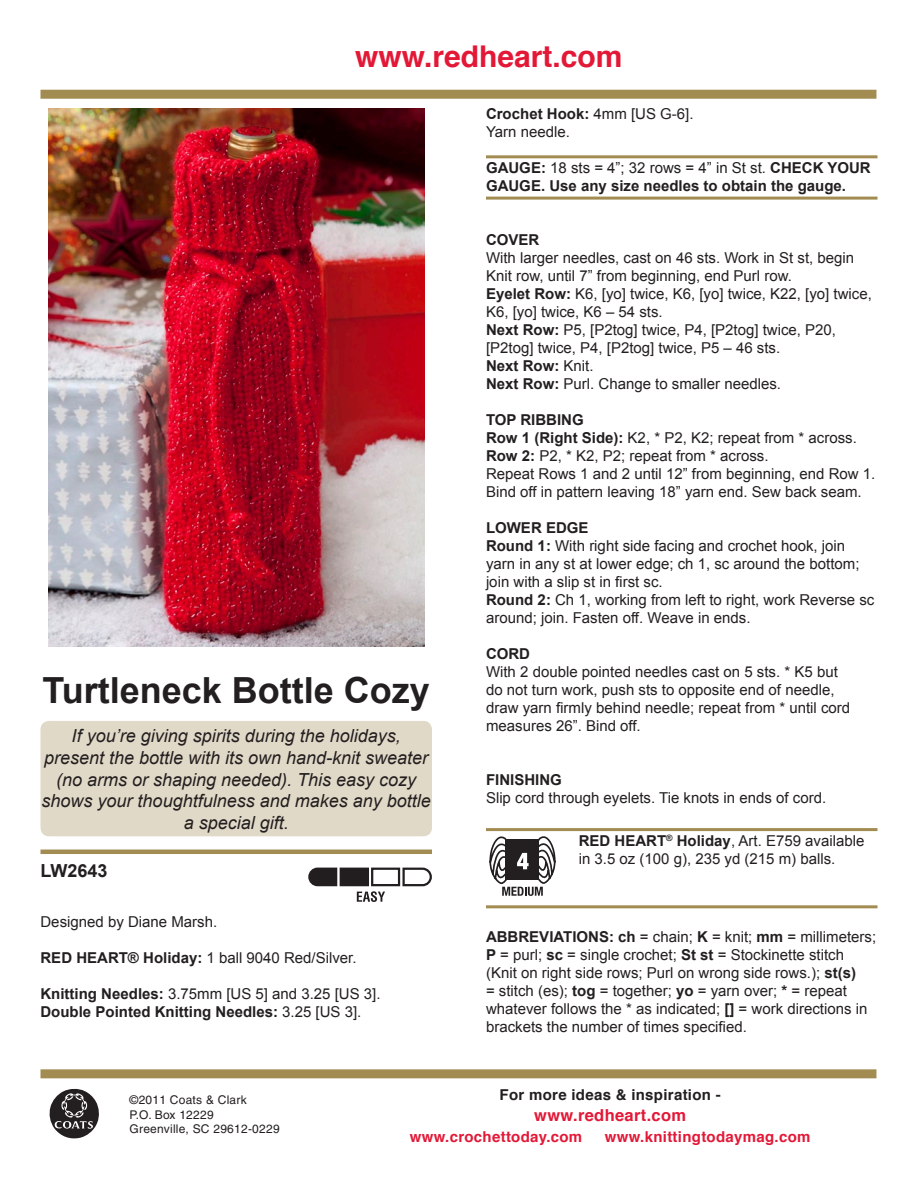
<style>
.page{position:relative;width:918px;height:1188px;background:#fff}
.page>*{position:absolute;margin:0;border:0;box-sizing:border-box;transform-origin:0 0}
.t1{font:700 36px "Arial";color:#231f20}
.t2{font:700 30px "Helvetica";color:#e31837}
.t3{font:italic 18px/21.6px "Arial";color:#231f20;text-align:center}
.t4{font:700 18px "Arial";color:#231f20}
.t5{font:700 16.5px "Helvetica";letter-spacing:.02em;color:#e31837}
.t6{font:15px/18px "Arial";color:#231f20}
.t7{font:700 15px/18px "Arial";color:#231f20}
.t8{font:700 15px "Helvetica";letter-spacing:.02em;color:#e31837}
.t9{font:700 15px "Helvetica";letter-spacing:.02em;color:#231f20}
.t10{font:12px/14.4px "Helvetica";letter-spacing:.02em;color:#231f20}
.s1{font-weight:700}
.s2{font-weight:400}
</style>
<div class="page">
<div style="left:40px;top:90px;width:836px;height:9px;background:#a28c51"></div>
<div style="left:40px;top:1069px;width:836px;height:9px;background:#a28c51"></div>
<svg style="left:49px;top:1088px;width:50px;height:51px"></svg>
<img style="left:48px;top:108px;width:376px;height:538px">
<hr style="left:40px;top:850px;width:392px;height:4px;background:#a28c51">
<svg style="left:308px;top:867px;width:124px;height:35px"></svg>
<hr style="left:486px;top:155px;width:392px;height:3px;background:#a28c51">
<hr style="left:486px;top:197px;width:392px;height:3px;background:#a28c51">
<hr style="left:486px;top:828px;width:392px;height:3px;background:#a28c51">
<hr style="left:486px;top:905px;width:392px;height:3px;background:#a28c51">
<div style="left:40px;top:721px;width:392px;height:115px;background:#e1d9c7;border-radius:9px"></div>
<svg style="left:489px;top:836px;width:67px;height:60px"></svg>
<h2 class="t2" style="left:355px;top:32px;width:269px">www.redheart.com</h2>
<h1 class="t1" style="left:43px;top:667px;width:389px">Turtleneck Bottle Cozy</h1>
<p class="t3" style="left:42px;top:726px;width:391px">If you’re giving spirits during the holidays, present the bottle with its own hand-knit sweater (no arms or shaping needed). This easy cozy shows your thoughtfulness and makes any bottle a special gift.</p>
<p class="t4" style="left:40px;top:859px;width:69px">LW2643</p>
<p class="t6" style="left:40px;top:913px;width:178px">Designed by Diane Marsh.</p>
<p class="t6" style="left:40px;top:949px;width:318px"><span class="s1">RED HEART® Holiday:</span> 1 ball 9040 Red/Silver.</p>
<p class="t7" style="left:40px;top:985px;width:342px">Knitting Needles: <span class="s2">3.75mm [US 5] and 3.25 [US 3].<br></span>Double Pointed Knitting Needles: <span class="s2">3.25 [US 3].</span></p>
<p class="t6" style="left:486px;top:105px;width:209px"><span class="s1">Crochet Hook:</span> 4mm [US G-6].<br>Yarn needle.</p>
<p class="t7" style="left:486px;top:159px;width:386px">GAUGE: <span class="s2">18 sts = 4”; 32 rows = 4” in St st.</span> CHECK YOUR<br>GAUGE. Use any size needles to obtain the gauge.</p>
<p class="t7" style="left:486px;top:231px;width:44px">Cover</p>
<p class="t6" style="left:486px;top:249px;width:387px">With larger needles, cast on 46 sts. Work in St st, begin Knit row, until 7” from beginning, end Purl row.<br><span class="s1">Eyelet Row:</span> K6, [yo] twice, K6, [yo] twice, K22, [yo] twice, K6, [yo] twice, K6 – 54 sts.<br><span class="s1">Next Row:</span> P5, [P2tog] twice, P4, [P2tog] twice, P20, [P2tog] twice, P4, [P2tog] twice, P5 – 46 sts.<br><span class="s1">Next Row:</span> Knit.<br><span class="s1">Next Row:</span> Purl. Change to smaller needles.</p>
<p class="t6" style="left:486px;top:411px;width:391px"><span class="s1">Top Ribbing<br>Row 1 (Right Side):</span> K2, * P2, K2; repeat from * across.<br><span class="s1">Row 2:</span> P2, * K2, P2; repeat from * across.<br>Repeat Rows 1 and 2 until 12” from beginning, end Row 1.<br>Bind off in pattern leaving 18” yarn end. Sew back seam.</p>
<p class="t7" style="left:486px;top:519px;width:22px">Lower</p>
<p class="t6" style="left:486px;top:519px;width:390px;text-indent:60px"><span class="s1">Edge<br>Round 1:</span> With right side facing and crochet hook, join yarn in any st at lower edge; ch 1, sc around the bottom; join with a slip st in first sc.<br><span class="s1">Round 2:</span> Ch 1, working from left to right, work Reverse sc around; join. Fasten off. Weave in ends.</p>
<p class="t7" style="left:486px;top:645px;width:23px">Cord</p>
<p class="t6" style="left:486px;top:663px;width:366px">With 2 double pointed needles cast on 5 sts. * K5 but do not turn work, push sts to opposite end of needle, draw yarn firmly behind needle; repeat from * until cord measures 26”. Bind off.</p>
<p class="t7" style="left:486px;top:771px;width:65px">Finishing</p>
<p class="t6" style="left:486px;top:789px;width:342px">Slip cord through eyelets. Tie knots in ends of cord.</p>
<p class="t6" style="left:579px;top:832px;width:287px"><span class="s1">RED HEART</span><sup>®</sup> <span class="s1">Holiday</span>, Art. E759 available in 3.5 oz (100 g), 235 yd (215 m) balls.</p>
<p class="t6" style="left:486px;top:928px;width:392px"><span class="s1">ABBREVIATIONS: ch</span> = chain; <span class="s1">K</span> = knit; <span class="s1">mm</span> = millimeters; <span class="s1">P</span> = purl; <span class="s1">sc</span> = single crochet; <span class="s1">St st</span> = Stockinette stitch (Knit on right side rows; Purl on wrong side rows.); <span class="s1">st(s)<br></span>= stitch (es); <span class="s1">tog</span> = together; <span class="s1">yo</span> = yarn over; <span class="s1">*</span> = repeat whatever follows the * as indicated; <span class="s1">[]</span> = work directions in brackets the number of times specified.</p>
<p class="t10" style="left:130px;top:1093px;width:152px">©2011 Coats &amp; Clark<br>P.O. Box 12229<br>Greenville, SC 29612-0229</p>
<p class="t9" style="left:500px;top:1083px;width:223px">For more ideas &amp; inspiration -</p>
<p class="t5" style="left:534px;top:1102px;width:153px">www.redheart.com</p>
<p class="t8" style="left:410px;top:1125px;width:174px">www.crochettoday.com</p>
<p class="t8" style="left:605px;top:1125px;width:207px">www.knittingtodaymag.com</p>
</div>
